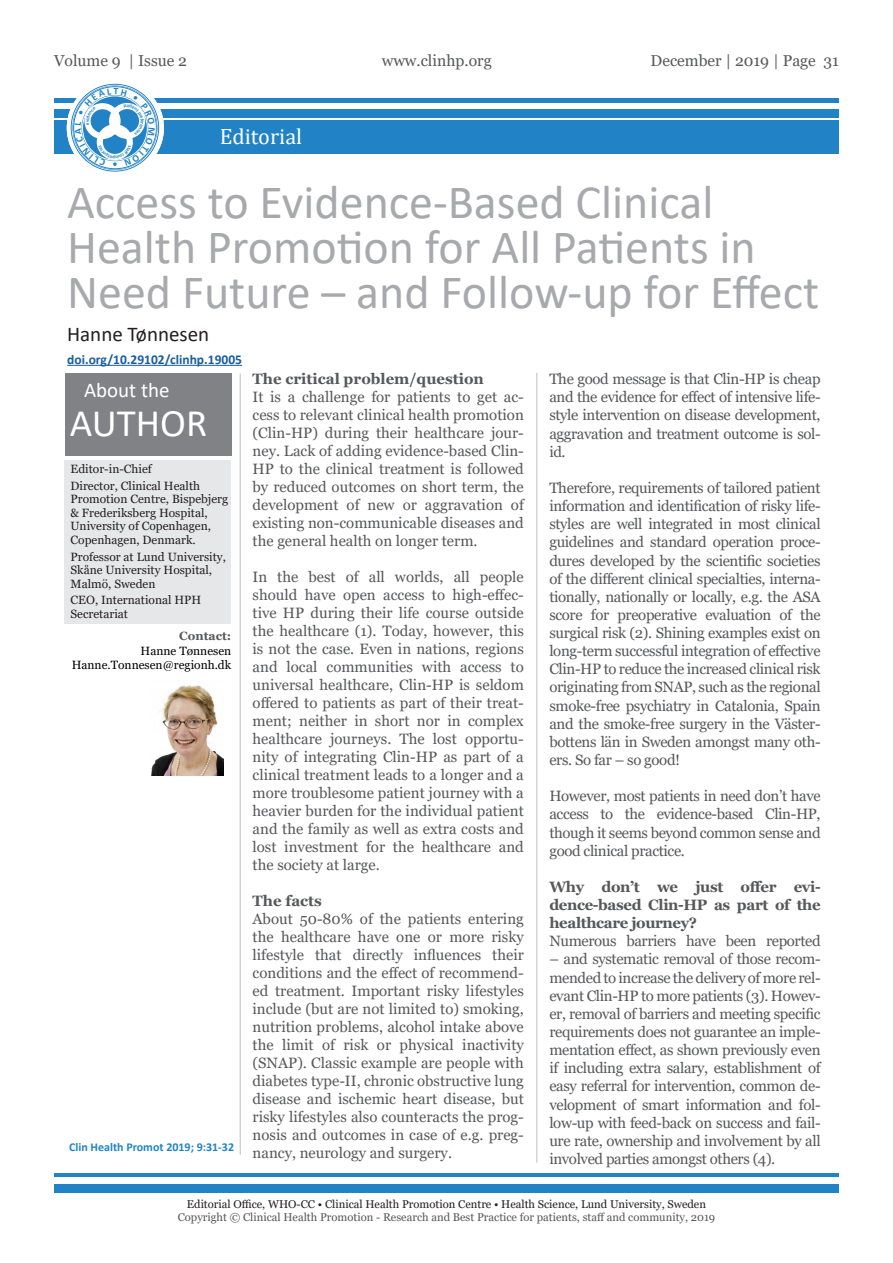
<style>
.page{position:relative;width:893px;height:1263px;background:#fff}
.page>*{position:absolute;margin:0;border:0;box-sizing:border-box;transform-origin:0 0}
.Heading_1{font:48px/45px "Calibri";color:#a8a9ad}
.t1{font:39px "Calibri";color:#fff}
.t2{font:22.2px "Cambria";color:#fff}
.t3{font:21px "Calibri";color:#231f20}
.t4{font:21px "Calibri";color:#fff}
.t5{font:15.75px "Georgia";color:#57585a}
.t6{font:15px/18px "Georgia";letter-spacing:-.025em;color:#57585a;text-align:justify}
.t7{font:700 15px/18.1px "Georgia";letter-spacing:-.025em;color:#57585a;text-align:justify}
.t8{font:700 15px "Georgia";color:#57585a}
.t9{font:700 13.5px "Calibri";color:#175d9e}
.About_the_Authors{font:12px/13.5px "Georgia";color:#231f20}
.t10{font:12px "Georgia";color:#000001}
.t11{font:700 12px "Calibri";color:#2183c5}
.t12{font:700 12px "Georgia";color:#57585a}
.t13{font:11.25px "Georgia";color:#57585a}
.t14{font:11.25px "Georgia";color:#231f20}
</style>
<div class="page">
<div style="left:54px;top:121px;width:785px;height:33px;background:#2183c5"></div>
<div style="left:54px;top:109px;width:785px;height:8px;background:#2183c5"></div>
<hr style="left:54px;top:98px;width:785px;height:4px;background:#2183c5">
<svg style="left:67px;top:79px;width:97px;height:97px"></svg>
<div style="left:54px;top:1184px;width:785px;height:8px;background:#2183c5"></div>
<hr style="left:54px;top:1173px;width:785px;height:3px;background:#2183c5">
<hr style="left:240px;top:374px;width:1px;height:781px;background:#bcbdc0">
<div style="left:65px;top:374px;width:167px;height:82px;background:#808285"></div>
<hr style="left:537px;top:373px;width:1px;height:790px;background:#bcbdc0">
<img style="left:151px;top:685px;width:72px;height:90px">
<div style="left:65px;top:460px;width:166px;height:164px;background:#e6e7e9"></div>
<hr style="left:67px;top:365px;width:175px;height:1px;background:#175d9e">
<svg style="left:75px;top:88px;width:80px;height:78px"></svg>
<p class="t5" style="left:54px;top:51px;width:135px">Volume 9 | Issue 2</p>
<p class="t5" style="left:382px;top:51px;width:112px">www.clinhp.org</p>
<p class="t5" style="left:651px;top:51px;width:190px">December | 2019 | Page 31</p>
<h3 class="t2" style="left:220px;top:124px;width:84px">Editorial</h3>
<p class="Heading_1" style="left:67px;top:178px;width:753px">Access to Evidence-Based Clinical<br>Health Promotion for All Patients in<br>Need Future – and Follow-up for Effect</p>
<p class="t3" style="left:67px;top:319px;width:144px">Hanne Tønnesen</p>
<p class="t9" style="left:67px;top:350px;width:176px">doi.org/10.29102/clinhp.19005</p>
<p class="t4" style="left:84px;top:375px;width:87px">About the</p>
<p class="t1" style="left:70px;top:396px;width:139px">AUTHOR</p>
<p class="About_the_Authors" style="left:71px;top:463px;width:83px">Editor-in-Chief</p>
<p class="About_the_Authors" style="left:71px;top:479px;width:159px">Director, Clinical Health<br>Promotion Centre, Bispebjerg &amp; Frederiksberg Hospital,<br>University of Copenhagen,<br>Copenhagen, Denmark.</p>
<p class="About_the_Authors" style="left:71px;top:550px;width:157px">Professor at Lund University,<br>Skåne University Hospital,<br>Malmö, Sweden</p>
<p class="About_the_Authors" style="left:71px;top:594px;width:132px">CEO, International HPH<br>Secretariat</p>
<p class="t12" style="left:179px;top:628px;width:53px">Contact:</p>
<p class="t10" style="left:141px;top:643px;width:92px">Hanne Tønnesen</p>
<p class="t10" style="left:72px;top:658px;width:161px">Hanne.Tonnesen@regionh.dk</p>
<p class="t11" style="left:69px;top:1138px;width:167px">Clin Health Promot 2019; 9:31-32</p>
<p class="t8" style="left:253px;top:369px;width:233px">The critical problem/question</p>
<p class="t6" style="left:253px;top:388px;width:273px">It is a challenge for patients to get ac&shy;cess to relevant clinical health promotion (Clin-HP) during their healthcare jour&shy;ney. Lack of adding evidence-based Clin-HP to the clinical treatment is followed by reduced outcomes on short term, the development of new or aggravation of existing non-communicable diseases and the general health on longer term.</p>
<p class="t6" style="left:253px;top:568px;width:273px">In the best of all worlds, all people should have open access to high-effec&shy;tive HP during their life course outside the healthcare (1). Today, however, this is not the case. Even in nations, regions and local communities with access to universal healthcare, Clin-HP is seldom offered to patients as part of their treat&shy;ment; neither in short nor in complex healthcare journeys. The lost opportu&shy;nity of integrating Clin-HP as part of a clinical treatment leads to a longer and a more troublesome patient journey with a heavier burden for the individual patient and the family as well as extra costs and lost investment for the healthcare and the society at large.</p>
<p class="t8" style="left:253px;top:891px;width:71px">The facts</p>
<p class="t6" style="left:253px;top:910px;width:273px">About 50-80% of the patients entering the healthcare have one or more risky lifestyle that directly influences their conditions and the effect of recommend&shy;ed treatment. Important risky lifestyles include (but are not limited to) smoking, nutrition problems, alcohol intake above the limit of risk or physical inactivity (SNAP). Classic example are people with diabetes type-II, chronic obstructive lung disease and ischemic heart disease, but risky lifestyles also counteracts the prog&shy;nosis and outcomes in case of e.g. preg&shy;nancy, neurology and surgery.</p>
<p class="t6" style="left:549px;top:370px;width:273px">The good message is that Clin-HP is cheap and the evidence for effect of intensive life&shy;style intervention on disease development, aggravation and treatment outcome is sol&shy;id.</p>
<p class="t6" style="left:549px;top:479px;width:273px">Therefore, requirements of tailored patient information and identification of risky life&shy;styles are well integrated in most clinical guidelines and standard operation proce&shy;dures developed by the scientific societies of the different clinical specialties, interna&shy;tionally, nationally or locally, e.g. the ASA score for preoperative evaluation of the surgical risk (2). Shining examples exist on long-term successful integration of effective Clin-HP to reduce the increased clinical risk originating from SNAP, such as the regional smoke-free psychiatry in Catalonia, Spain and the smoke-free surgery in the Väster&shy;bottens län in Sweden amongst many oth&shy;ers. So far – so good!</p>
<p class="t6" style="left:549px;top:787px;width:273px">However, most patients in need don’t have access to the evidence-based Clin-HP, though it seems beyond common sense and good clinical practice.</p>
<p class="t7" style="left:549px;top:878px;width:273px">Why don’t we just offer evi&shy;dence-based Clin-HP as part of the healthcare journey?</p>
<p class="t6" style="left:549px;top:932px;width:273px">Numerous barriers have been reported</p>
<p class="t6" style="left:549px;top:950px;width:273px">– and systematic removal of those recom&shy;mended to increase the delivery of more rel&shy;evant Clin-HP to more patients (3). Howev&shy;er, removal of barriers and meeting specific requirements does not guarantee an imple&shy;mentation effect, as shown previously even if including extra salary, establishment of easy referral for intervention, common de&shy;velopment of smart information and fol&shy;low-up with feed-back on success and fail&shy;ure rate, ownership and involvement by all involved parties amongst others (4).</p>
<p class="t14" style="left:187px;top:1197px;width:521px">Editorial Office, WHO-CC • Clinical Health Promotion Centre • Health Science, Lund University, Sweden</p>
<p class="t13" style="left:178px;top:1211px;width:539px">Copyright © Clinical Health Promotion - Research and Best Practice for patients, staff and community, 2019</p>
</div>
